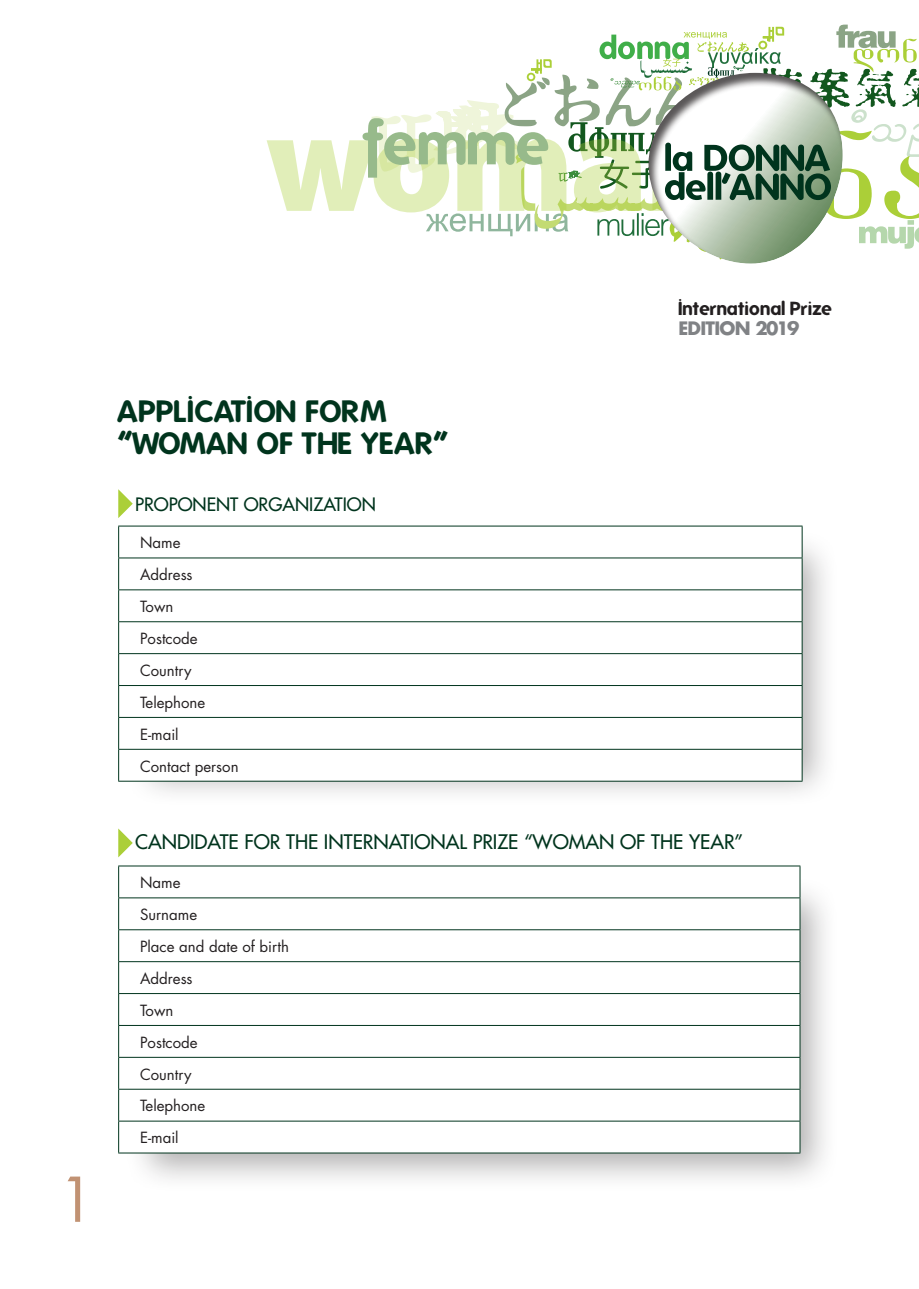
<style>
.page{position:relative;width:919px;height:1289px;background:#fff}
.page>*{position:absolute;margin:0;border:0;box-sizing:border-box;transform-origin:0 0}
.t1{font:60px "Futura";color:#c19273}
.t2{font:700 30px/31.2px "Folks";color:#00341d}
.t3{font:19.5px "Futura";color:#00341d}
.t4{font:700 18.45px "Folks";color:#231f20}
.t5{font:18px "Futura";color:#00341d}
.t6{font:700 18px "Futura";letter-spacing:-.04em;color:#808285}
.t7{font:15px/31.8px "Futura";color:#231f20}
</style>
<div class="page">
<div style="left:124px;top:875px;width:714px;height:317px;background:#231f20;opacity:.35"></div>
<div style="left:124px;top:529px;width:714px;height:278px;background:#231f20;opacity:.35"></div>
<svg style="left:119px;top:526px;width:682px;height:254px"></svg>
<hr style="left:118px;top:557px;width:684px;height:1px;background:#00341d">
<hr style="left:118px;top:589px;width:684px;height:1px;background:#00341d">
<hr style="left:118px;top:621px;width:684px;height:1px;background:#00341d">
<hr style="left:118px;top:653px;width:684px;height:1px;background:#00341d">
<hr style="left:118px;top:685px;width:684px;height:1px;background:#00341d">
<hr style="left:118px;top:717px;width:684px;height:1px;background:#00341d">
<hr style="left:118px;top:749px;width:684px;height:1px;background:#00341d">
<hr style="left:118px;top:525px;width:684px;height:1px;background:#00341d">
<hr style="left:118px;top:526px;width:1px;height:31px;background:#00341d">
<hr style="left:801px;top:526px;width:1px;height:31px;background:#00341d">
<hr style="left:118px;top:558px;width:1px;height:31px;background:#00341d">
<hr style="left:801px;top:558px;width:1px;height:31px;background:#00341d">
<hr style="left:118px;top:590px;width:1px;height:31px;background:#00341d">
<hr style="left:801px;top:590px;width:1px;height:31px;background:#00341d">
<hr style="left:118px;top:622px;width:1px;height:31px;background:#00341d">
<hr style="left:801px;top:622px;width:1px;height:31px;background:#00341d">
<hr style="left:118px;top:654px;width:1px;height:31px;background:#00341d">
<hr style="left:801px;top:654px;width:1px;height:31px;background:#00341d">
<hr style="left:118px;top:686px;width:1px;height:31px;background:#00341d">
<hr style="left:801px;top:686px;width:1px;height:31px;background:#00341d">
<hr style="left:118px;top:717px;width:1px;height:32px;background:#00341d">
<hr style="left:801px;top:717px;width:1px;height:32px;background:#00341d">
<hr style="left:118px;top:749px;width:1px;height:31px;background:#00341d">
<hr style="left:801px;top:749px;width:1px;height:31px;background:#00341d">
<hr style="left:118px;top:780px;width:684px;height:1px;background:#00341d">
<svg style="left:119px;top:866px;width:680px;height:286px"></svg>
<hr style="left:118px;top:897px;width:682px;height:1px;background:#00341d">
<hr style="left:118px;top:929px;width:682px;height:1px;background:#00341d">
<hr style="left:118px;top:961px;width:682px;height:1px;background:#00341d">
<hr style="left:118px;top:993px;width:682px;height:1px;background:#00341d">
<hr style="left:118px;top:1025px;width:682px;height:1px;background:#00341d">
<hr style="left:118px;top:1056px;width:682px;height:1px;background:#00341d">
<hr style="left:118px;top:1120px;width:682px;height:1px;background:#00341d">
<hr style="left:118px;top:1088px;width:682px;height:1px;background:#00341d">
<hr style="left:118px;top:865px;width:682px;height:1px;background:#00341d">
<hr style="left:118px;top:866px;width:1px;height:31px;background:#00341d">
<hr style="left:799px;top:866px;width:1px;height:31px;background:#00341d">
<hr style="left:118px;top:898px;width:1px;height:31px;background:#00341d">
<hr style="left:799px;top:898px;width:1px;height:31px;background:#00341d">
<hr style="left:118px;top:930px;width:1px;height:31px;background:#00341d">
<hr style="left:799px;top:930px;width:1px;height:31px;background:#00341d">
<hr style="left:118px;top:962px;width:1px;height:31px;background:#00341d">
<hr style="left:799px;top:962px;width:1px;height:31px;background:#00341d">
<hr style="left:118px;top:993px;width:1px;height:32px;background:#00341d">
<hr style="left:799px;top:993px;width:1px;height:32px;background:#00341d">
<hr style="left:118px;top:1025px;width:1px;height:31px;background:#00341d">
<hr style="left:799px;top:1025px;width:1px;height:31px;background:#00341d">
<hr style="left:118px;top:1057px;width:1px;height:31px;background:#00341d">
<hr style="left:799px;top:1057px;width:1px;height:31px;background:#00341d">
<hr style="left:118px;top:1089px;width:1px;height:31px;background:#00341d">
<hr style="left:799px;top:1089px;width:1px;height:31px;background:#00341d">
<hr style="left:118px;top:1121px;width:1px;height:31px;background:#00341d">
<hr style="left:799px;top:1121px;width:1px;height:31px;background:#00341d">
<hr style="left:118px;top:1152px;width:682px;height:1px;background:#00341d">
<svg style="left:266px;top:25px;width:652px;height:239px"></svg>
<svg style="left:118px;top:489px;width:15px;height:29px"></svg>
<svg style="left:118px;top:828px;width:15px;height:29px"></svg>
<h1 class="t1" style="left:58px;top:1158px;width:38px">1</h1>
<h2 class="t2" style="left:118px;top:396px;width:331px">APPLICATION FORM “WOMAN OF THE YEAR”</h2>
<p class="t5" style="left:135px;top:492px;width:242px">PROPONENT ORGANIZATION</p>
<p class="t7" style="left:140px;top:526px;width:100px">Name<br>Address<br>Town<br>Postcode<br>Country<br>Telephone<br>E-mail<br>Contact person</p>
<p class="t4" style="left:678px;top:298px;width:155px">International Prize</p>
<p class="t6" style="left:678px;top:316px;width:122px">EDITION 2019</p>
<h3 class="t3" style="left:135px;top:829px;width:609px">CANDIDATE FOR THE INTERNATIONAL PRIZE “WOMAN OF THE YEAR”</h3>
<p class="t7" style="left:140px;top:866px;width:150px">Name<br>Surname<br>Place and date of birth<br>Address<br>Town<br>Postcode<br>Country<br>Telephone<br>E-mail</p>
</div>
